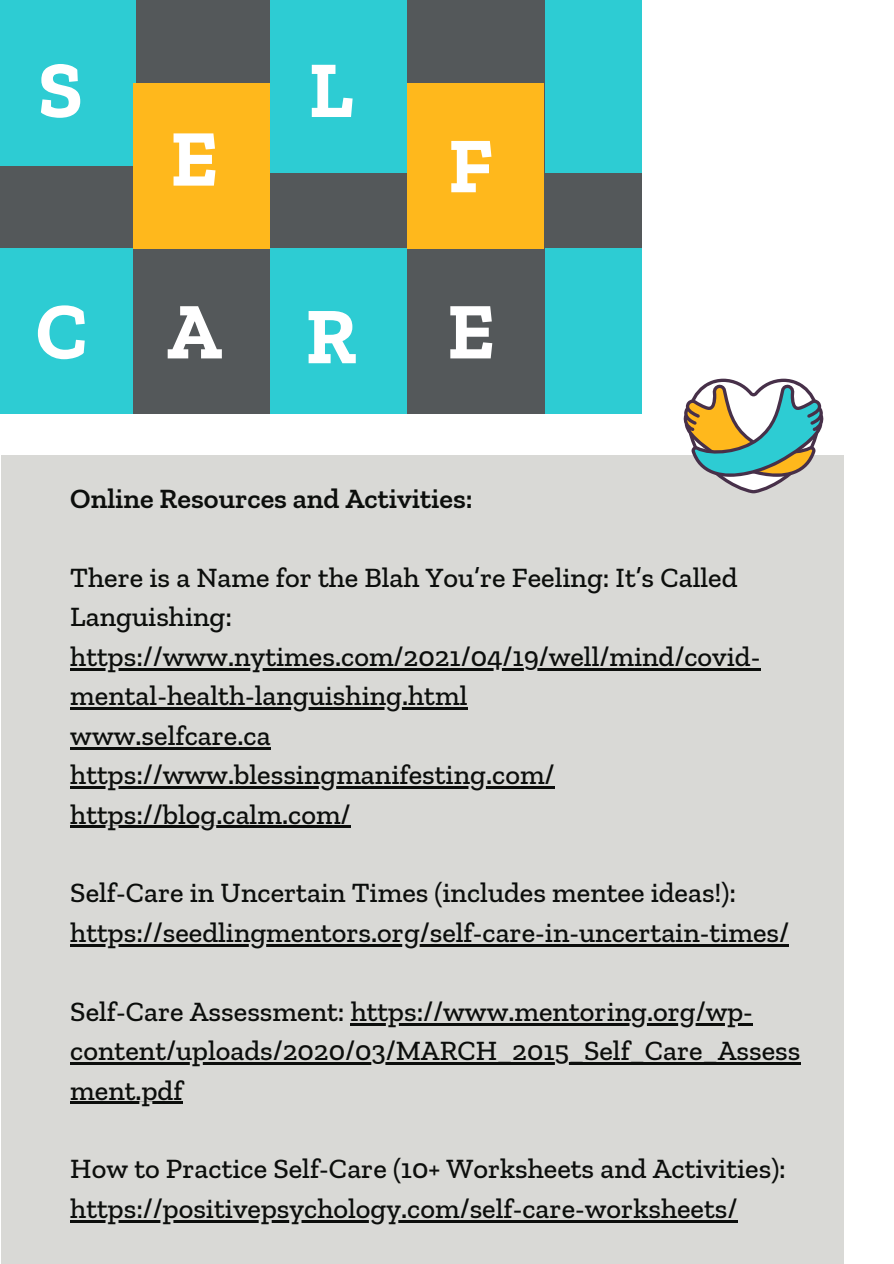
<style>
.page{position:relative;width:894px;height:1264px;background:#fff}
.page>*{position:absolute;margin:0;border:0;box-sizing:border-box;transform-origin:0 0}
.t1{font:700 80.25px "Zilla Slab";color:#fff}
.t2{font:700 78.9px "Zilla Slab";color:#fff}
.t3{font:500 28.35px/39.5px "Zilla Slab";color:#0c0e0c}
.t4{font:600 28.35px "Zilla Slab";color:#0c0e0c}
</style>
<div class="page">
<div style="left:0;top:0;width:641px;height:414px;background:#54585a"></div>
<div style="left:0;top:0;width:135px;height:166px;background:#2dccd3"></div>
<div style="left:133px;top:83px;width:136px;height:166px;background:#ffb81c"></div>
<div style="left:270px;top:0;width:136px;height:172px;background:#2dccd3"></div>
<div style="left:407px;top:83px;width:136px;height:166px;background:#ffb81c"></div>
<div style="left:0;top:248px;width:133px;height:166px;background:#2dccd3"></div>
<div style="left:270px;top:248px;width:136px;height:166px;background:#2dccd3"></div>
<div style="left:544px;top:248px;width:97px;height:166px;background:#2dccd3"></div>
<div style="left:544px;top:0;width:97px;height:172px;background:#2dccd3"></div>
<div style="left:1px;top:454px;width:843px;height:809px;background:#d9d9d6"></div>
<svg style="left:683px;top:378px;width:140px;height:115px"></svg>
<hr style="left:70px;top:668px;width:690px;height:2px;background:#0c0e0c">
<hr style="left:70px;top:707px;width:397px;height:2px;background:#0c0e0c">
<hr style="left:70px;top:747px;width:201px;height:2px;background:#0c0e0c">
<hr style="left:70px;top:786px;width:484px;height:2px;background:#0c0e0c">
<hr style="left:70px;top:825px;width:280px;height:3px;background:#0c0e0c">
<hr style="left:70px;top:944px;width:718px;height:2px;background:#0c0e0c">
<hr style="left:350px;top:1022px;width:402px;height:3px;background:#0c0e0c">
<hr style="left:70px;top:1062px;width:730px;height:2px;background:#0c0e0c">
<hr style="left:70px;top:1101px;width:113px;height:2px;background:#0c0e0c">
<hr style="left:70px;top:1219px;width:667px;height:3px;background:#0c0e0c">
<p class="t1" style="left:38px;top:41px;width:46px">S</p>
<p class="t1" style="left:170px;top:110px;width:49px">E</p>
<p class="t1" style="left:308px;top:41px;width:46px">L</p>
<p class="t2" style="left:448px;top:118px;width:46px">F</p>
<p class="t1" style="left:36px;top:283px;width:53px">C</p>
<p class="t1" style="left:167px;top:283px;width:57px">A</p>
<p class="t1" style="left:305px;top:287px;width:53px">R</p>
<p class="t1" style="left:447px;top:283px;width:49px">E</p>
<p class="t4" style="left:70px;top:481px;width:404px">Online Resources and Activities:</p>
<p class="t3" style="left:70px;top:557px;width:691px">There is a Name for the Blah You’re Feeling: It’s Called Languishing: https://www.nytimes.com/2021/04/19/well/mind/covid&shy;mental-health-languishing.html</p>
<p class="t3" style="left:70px;top:715px;width:202px">www.selfcare.ca</p>
<p class="t3" style="left:70px;top:754px;width:485px">https://www.blessingmanifesting.com/</p>
<p class="t3" style="left:70px;top:794px;width:282px">https://blog.calm.com/</p>
<p class="t3" style="left:70px;top:872px;width:720px">Self-Care in Uncertain Times (includes mentee ideas!): https://seedlingmentors.org/self-care-in-uncertain-times/</p>
<p class="t3" style="left:70px;top:991px;width:731px">Self-Care Assessment: https://www.mentoring.org/wp&shy;content/uploads/2020/03/MARCH_2015_Self_Care_Assess ment.pdf</p>
<p class="t3" style="left:70px;top:1148px;width:716px">How to Practice Self-Care (10+ Worksheets and Activities): https://positivepsychology.com/self-care-worksheets/</p>
</div>
